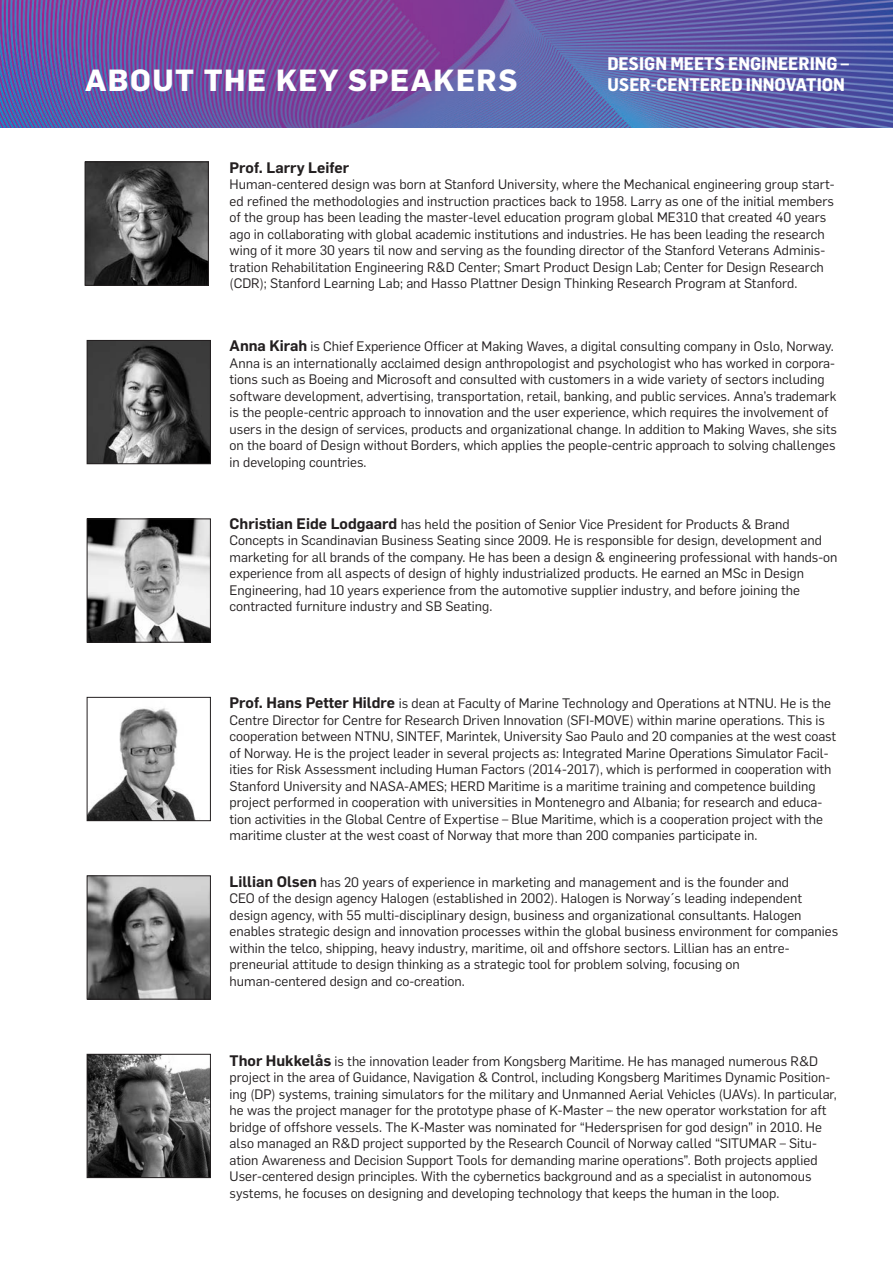
<style>
.page{position:relative;width:893px;height:1263px;background:#fff}
.page>*{position:absolute;margin:0;border:0;box-sizing:border-box;transform-origin:0 0}
.t1{font:700 30px "Flama";letter-spacing:.05em;color:#fff}
.t2{font:700 17.85px "Flama Semicondensed";color:#fff}
.t3{font:600 15px "Flama";color:#231f20}
.t4{font:13.5px/16.5px "Flama";color:#231f20}
.s1{font-weight:600;font-size:15px}
</style>
<div class="page">
<img style="left:0;top:0;width:893px;height:128px">
<img style="left:87px;top:164px;width:120px;height:120px">
<div style="left:85px;top:162px;width:124px;height:124px;border:1px solid #231f20"></div>
<img style="left:89px;top:342px;width:120px;height:120px">
<div style="left:87px;top:340px;width:124px;height:124px;border:1px solid #231f20"></div>
<img style="left:89px;top:520px;width:120px;height:121px">
<div style="left:87px;top:518px;width:124px;height:125px;border:1px solid #231f20"></div>
<img style="left:89px;top:708px;width:107px;height:111px">
<div style="left:87px;top:697px;width:124px;height:124px;border:1px solid #231f20"></div>
<img style="left:89px;top:877px;width:120px;height:120px">
<div style="left:87px;top:875px;width:124px;height:124px;border:1px solid #231f20"></div>
<img style="left:89px;top:1056px;width:120px;height:120px">
<div style="left:87px;top:1054px;width:124px;height:124px;border:1px solid #231f20"></div>
<p class="t2" style="left:607px;top:52px;width:243px">DESIGN MEETS ENGINEERING –</p>
<p class="t1" style="left:85px;top:59px;width:434px">ABOUT THE KEY SPEAKERS</p>
<p class="t2" style="left:607px;top:73px;width:239px">USER-CENTERED INNOVATION</p>
<p class="t3" style="left:230px;top:156px;width:121px">Prof. Larry Leifer</p>
<p class="t4" style="left:230px;top:175px;width:606px">Human-centered design was born at Stanford University, where the Mechanical engineering group start&shy;ed refined the methodologies and instruction practices back to 1958. Larry as one of the initial members of the group has been leading the master-level education program global ME310 that created 40 years ago in collaborating with global academic institutions and industries. He has been leading the research wing of it more 30 years til now and serving as the founding director of the Stanford Veterans Adminis&shy;tration Rehabilitation Engineering R&amp;D Center; Smart Product Design Lab; Center for Design Research (CDR); Stanford Learning Lab; and Hasso Plattner Design Thinking Research Program at Stanford.</p>
<p class="t4" style="left:230px;top:338px;width:609px"><span class="s1">Anna Kirah</span> is Chief Experience Officer at Making Waves, a digital consulting company in Oslo, Norway.<br>Anna is an internationally acclaimed design anthropologist and psychologist who has worked in corpora&shy;tions such as Boeing and Microsoft and consulted with customers in a wide variety of sectors including software development, advertising, transportation, retail, banking, and public services. Anna’s trademark is the people-centric approach to innovation and the user experience, which requires the involvement of users in the design of services, products and organizational change. In addition to Making Waves, she sits on the board of Design without Borders, which applies the people-centric approach to solving challenges in developing countries.</p>
<p class="t4" style="left:230px;top:515px;width:609px"><span class="s1">Christian Eide Lodgaard</span> has held the position of Senior Vice President for Products &amp; Brand Concepts in Scandinavian Business Seating since 2009. He is responsible for design, development and marketing for all brands of the company. He has been a design &amp; engineering professional with hands-on experience from all aspects of design of highly industrialized products. He earned an MSc in Design Engineering, had 10 years experience from the automotive supplier industry, and before joining the contracted furniture industry and SB Seating.</p>
<p class="t4" style="left:230px;top:694px;width:608px"><span class="s1">Prof. Hans Petter Hildre</span> is dean at Faculty of Marine Technology and Operations at NTNU. He is the Centre Director for Centre for Research Driven Innovation (SFI-MOVE) within marine operations. This is cooperation between NTNU, SINTEF, Marintek, University Sao Paulo and 20 companies at the west coast of Norway. He is the project leader in several projects as: Integrated Marine Operations Simulator Facil&shy;ities for Risk Assessment including Human Factors (2014-2017), which is performed in cooperation with Stanford University and NASA-AMES; HERD Maritime is a maritime training and competence building project performed in cooperation with universities in Montenegro and Albania; for research and educa&shy;tion activities in the Global Centre of Expertise – Blue Maritime, which is a cooperation project with the maritime cluster at the west coast of Norway that more than 200 companies participate in.</p>
<p class="t4" style="left:230px;top:873px;width:610px"><span class="s1">Lillian Olsen</span> has 20 years of experience in marketing and management and is the founder and<br>CEO of the design agency Halogen (established in 2002). Halogen is Norway´s leading independent design agency, with 55 multi-disciplinary design, business and organizational consultants. Halogen enables strategic design and innovation processes within the global business environment for companies within the telco, shipping, heavy industry, maritime, oil and offshore sectors. Lillian has an entre&shy;preneurial attitude to design thinking as a strategic tool for problem solving, focusing on human-centered design and co-creation.</p>
<p class="t4" style="left:230px;top:1052px;width:609px"><span class="s1">Thor Hukkelås</span> is the innovation leader from Kongsberg Maritime. He has managed numerous R&amp;D project in the area of Guidance, Navigation &amp; Control, including Kongsberg Maritimes Dynamic Position&shy;ing (DP) systems, training simulators for the military and Unmanned Aerial Vehicles (UAVs). In particular, he was the project manager for the prototype phase of K-Master – the new operator workstation for aft bridge of offshore vessels. The K-Master was nominated for “Hedersprisen for god design” in 2010. He also managed an R&amp;D project supported by the Research Council of Norway called “SITUMAR – Situ&shy;ation Awareness and Decision Support Tools for demanding marine operations”. Both projects applied User-centered design principles. With the cybernetics background and as a specialist in autonomous systems, he focuses on designing and developing technology that keeps the human in the loop.</p>
</div>
